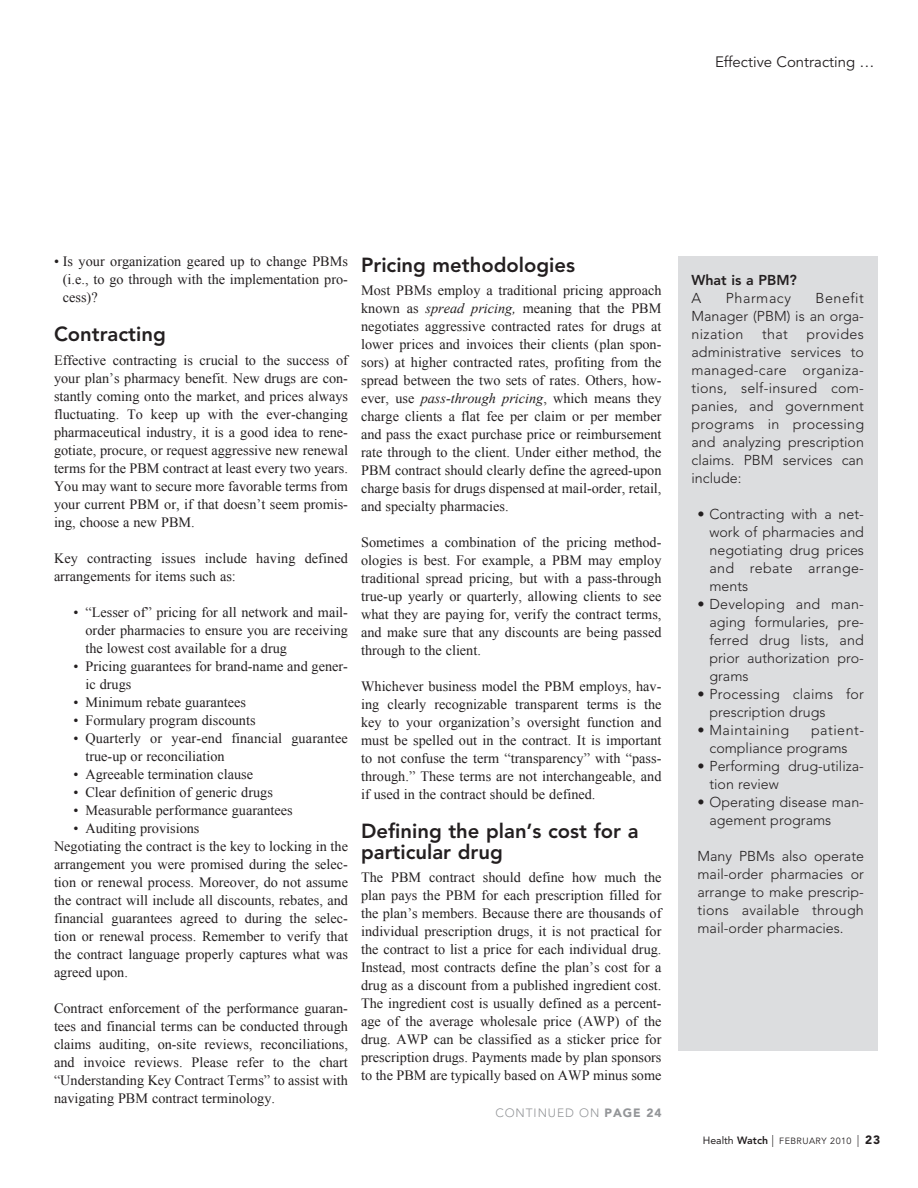
<style>
.page{position:relative;width:918px;height:1188px;background:#fff}
.page>*{position:absolute;margin:0;border:0;box-sizing:border-box;transform-origin:0 0}
.Subhead_BW{font:800 20.25px/21px "Avenir";color:#231f20}
.t1{font:15px "Avenir";color:#231f20}
.body_no-indent{font:14.25px/18px "Times New Roman";color:#231f20;text-align:justify}
.body_no-indent-2{font:300 14.25px/18px "Avenir";color:#231f20;text-align:justify}
.body_no-indent-3{font:300 14.25px "Avenir";letter-spacing:.035em;color:#231f20}
.body_no-indent-4{font:800 14.25px "Avenir";color:#231f20}
.body_no-indent-5{font:300 14.25px "Avenir";letter-spacing:.04em;color:#231f20}
.t2{font:300 12px "Avenir";letter-spacing:.075em;color:#939598}
.t3{font:9px "Avenir";letter-spacing:.05em;color:#231f20}
.s1{font-style:italic}
.s2{font-weight:900}
.s3{font-size:10.5px}
.s4{font-weight:800;font-size:10.5px}
.s5{font-weight:300;font-size:12px}
.s6{font-weight:900;font-size:12px}
</style>
<div class="page">
<div style="left:678px;top:256px;width:200px;height:796px;background:#dcdddf"></div>
<p class="t1" style="left:715px;top:53px;width:161px">Effective Contracting …</p>
<p class="body_no-indent" style="left:63px;top:252px;width:287px;text-indent:-9px">• Is your organization geared up to change PBMs (i.e., to go through with the implementation pro&shy;cess)?</p>
<p class="Subhead_BW" style="left:54px;top:324px;width:113px">Contracting</p>
<p class="body_no-indent" style="left:54px;top:351px;width:296px">Effective contracting is crucial to the success of your plan’s pharmacy benefit. New drugs are con&shy;stantly coming onto the market, and prices always fluctuating. To keep up with the ever-changing pharmaceutical industry, it is a good idea to rene&shy;gotiate, procure, or request aggressive new renewal terms for the PBM contract at least every two years.<br>You may want to secure more favorable terms from your current PBM or, if that doesn’t seem promis&shy;ing, choose a new PBM.</p>
<p class="body_no-indent" style="left:54px;top:549px;width:295px">Key contracting issues include having defined arrangements for items such as:</p>
<p class="body_no-indent" style="left:86px;top:603px;width:264px;text-indent:-12px">• “Lesser of” pricing for all network and mail&shy;order pharmacies to ensure you are receiving the lowest cost available for a drug</p>
<p class="body_no-indent" style="left:86px;top:657px;width:264px;text-indent:-12px">• Pricing guarantees for brand-name and gener&shy;ic drugs</p>
<p class="body_no-indent" style="left:73px;top:693px;width:174px">• Minimum rebate guarantees</p>
<p class="body_no-indent" style="left:73px;top:711px;width:184px">• Formulary program discounts</p>
<p class="body_no-indent" style="left:86px;top:729px;width:264px;text-indent:-12px">• Quarterly or year-end financial guarantee true-up or reconciliation</p>
<p class="body_no-indent" style="left:73px;top:765px;width:181px">• Agreeable termination clause</p>
<p class="body_no-indent" style="left:73px;top:783px;width:201px">• Clear definition of generic drugs</p>
<p class="body_no-indent" style="left:73px;top:801px;width:221px">• Measurable performance guarantees</p>
<p class="body_no-indent" style="left:73px;top:819px;width:127px">• Auditing provisions</p>
<p class="body_no-indent" style="left:54px;top:837px;width:296px">Negotiating the contract is the key to locking in the arrangement you were promised during the selec&shy;tion or renewal process. Moreover, do not assume the contract will include all discounts, rebates, and financial guarantees agreed to during the selec&shy;tion or renewal process. Remember to verify that the contract language properly captures what was agreed upon.</p>
<p class="body_no-indent" style="left:54px;top:999px;width:296px">Contract enforcement of the performance guaran&shy;tees and financial terms can be conducted through claims auditing, on-site reviews, reconciliations, and invoice reviews. Please refer to the chart “Understanding Key Contract Terms” to assist with navigating PBM contract terminology.</p>
<p class="Subhead_BW" style="left:361px;top:254px;width:215px">Pricing methodologies</p>
<p class="body_no-indent" style="left:361px;top:281px;width:302px">Most PBMs employ a traditional pricing approach known as <span class="s1">spread pricing,</span> meaning that the PBM negotiates aggressive contracted rates for drugs at lower prices and invoices their clients (plan spon&shy;sors) at higher contracted rates, profiting from the spread between the two sets of rates. Others, how&shy;ever, use <span class="s1">pass-through pricing</span>, which means they charge clients a flat fee per claim or per member and pass the exact purchase price or reimbursement rate through to the client. Under either method, the PBM contract should clearly define the agreed-upon charge basis for drugs dispensed at mail-order, retail, and specialty pharmacies.</p>
<p class="body_no-indent" style="left:361px;top:533px;width:302px">Sometimes a combination of the pricing method&shy;ologies is best. For example, a PBM may employ traditional spread pricing, but with a pass-through true-up yearly or quarterly, allowing clients to see what they are paying for, verify the contract terms, and make sure that any discounts are being passed through to the client.</p>
<p class="body_no-indent" style="left:361px;top:677px;width:302px">Whichever business model the PBM employs, hav&shy;ing clearly recognizable transparent terms is the key to your organization’s oversight function and must be spelled out in the contract. It is important to not confuse the term “transparency” with “pass&shy;through.” These terms are not interchangeable, and if used in the contract should be defined.</p>
<p class="Subhead_BW" style="left:361px;top:821px;width:279px">Defining the plan’s cost for a particular drug</p>
<p class="body_no-indent" style="left:361px;top:868px;width:302px">The PBM contract should define how much the plan pays the PBM for each prescription filled for the plan’s members. Because there are thousands of individual prescription drugs, it is not practical for the contract to list a price for each individual drug.<br>Instead, most contracts define the plan’s cost for a drug as a discount from a published ingredient cost.<br>The ingredient cost is usually defined as a percent&shy;age of the average wholesale price (AWP) of the drug. AWP can be classified as a sticker price for prescription drugs. Payments made by plan sponsors to the PBM are typically based on AWP minus some</p>
<p class="t2" style="left:495px;top:1105px;width:168px">CONTINUED ON <span class="s2">PAGE 24</span></p>
<p class="body_no-indent-4" style="left:692px;top:272px;width:107px">What is a PBM?</p>
<p class="body_no-indent-2" style="left:692px;top:289px;width:11px">A</p>
<p class="body_no-indent-5" style="left:726px;top:290px;width:67px">Pharmacy</p>
<p class="body_no-indent-2" style="left:692px;top:289px;width:174px;text-indent:124px">Benefit Manager (PBM) is an orga&shy;nization</p>
<p class="body_no-indent-2" style="left:692px;top:325px;width:174px;text-indent:115px">provides administrative services to managed-care organiza&shy;tions, self-insured com&shy;panies, and government programs in processing and analyzing prescription claims. PBM services can include:</p>
<p class="body_no-indent-2" style="left:710px;top:505px;width:156px;text-indent:-12px">• Contracting with a net&shy;work of pharmacies and negotiating drug prices and rebate arrange&shy;ments</p>
<p class="body_no-indent-2" style="left:710px;top:595px;width:156px;text-indent:-12px">• Developing and man&shy;aging formularies, pre&shy;ferred drug lists, and prior authorization pro&shy;grams</p>
<p class="body_no-indent-2" style="left:710px;top:685px;width:156px;text-indent:-12px">• Processing claims for prescription drugs</p>
<p class="body_no-indent-3" style="left:697px;top:722px;width:93px">• Maintaining</p>
<p class="body_no-indent-2" style="left:762px;top:325px;width:27px">that</p>
<p class="body_no-indent-2" style="left:710px;top:721px;width:156px;text-indent:102px">patient&shy;compliance programs</p>
<p class="body_no-indent-2" style="left:710px;top:757px;width:156px;text-indent:-12px">• Performing drug-utiliza&shy;tion review</p>
<p class="body_no-indent-2" style="left:710px;top:793px;width:156px;text-indent:-12px">• Operating disease man&shy;agement programs</p>
<p class="body_no-indent-2" style="left:697px;top:847px;width:168px">Many PBMs also operate mail-order pharmacies or arrange to make prescrip&shy;tions available through mail-order pharmacies.</p>
<p class="t3" style="left:703px;top:1135px;width:179px"><span class="s3">Health</span> <span class="s4">Watch</span> <span class="s5">|</span> FEBRUARY 2010 <span class="s5">|</span> <span class="s6">23</span></p>
</div>
